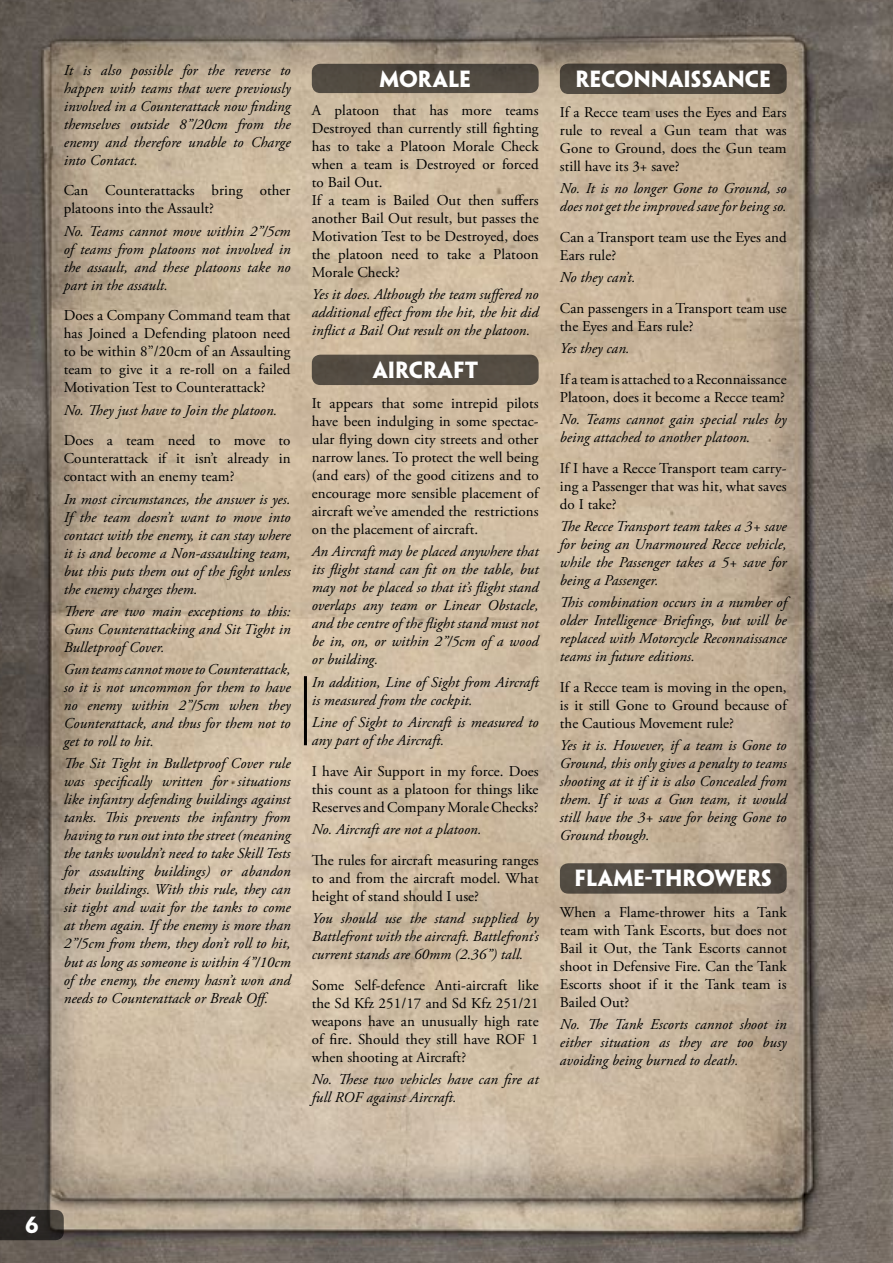
<style>
.page{position:relative;width:893px;height:1263px;background:#fff}
.page>*{position:absolute;margin:0;border:0;box-sizing:border-box;transform-origin:0 0}
.t1{font:700 21px "Penumbra Flare Std";color:#fff}
.t2{font:italic 15px/18px "Adobe Garamond Pro";letter-spacing:.005em;color:#000;text-align:justify}
.t3{font:15px/18px "Adobe Garamond Pro";letter-spacing:.005em;color:#000;text-align:justify}
</style>
<div class="page">
<img style="left:0;top:0;width:893px;height:1263px">
<svg style="left:0;top:1210px;width:64px;height:30px;background:#2f2b28"></svg>
<div style="left:312px;top:64px;width:227px;height:29px;background:#504940;border-radius:9px"></div>
<div style="left:560px;top:64px;width:227px;height:30px;background:#4c463d;border-radius:9px"></div>
<div style="left:312px;top:355px;width:227px;height:30px;background:#544c42;border-radius:9px"></div>
<div style="left:560px;top:863px;width:227px;height:31px;background:#504941;border-radius:9px"></div>
<hr style="left:304px;top:676px;width:3px;height:69px;background:#000">
<p class="t2" style="left:64px;top:61px;width:228px">It is also possible for the reverse to happen with teams that were previously involved in a Counterattack now finding themselves outside 8”/20cm from the enemy and therefore unable to Charge into Contact.</p>
<p class="t3" style="left:64px;top:182px;width:228px">Can Counterattacks bring other platoons into the Assault?</p>
<p class="t2" style="left:64px;top:222px;width:228px">No. Teams cannot move within 2”/5cm of teams from platoons not involved in the assault, and these platoons take no part in the assault.</p>
<p class="t3" style="left:64px;top:307px;width:228px">Does a Company Command team that has Joined a Defending platoon need to be within 8”/20cm of an Assaulting team to give it a re-roll on a failed Motivation Test to Counterattack?</p>
<p class="t2" style="left:64px;top:401px;width:215px">No. They just have to Join the platoon.</p>
<p class="t3" style="left:64px;top:432px;width:228px">Does a team need to move to Counterattack if it isn’t already in contact with an enemy team?</p>
<p class="t2" style="left:64px;top:490px;width:228px">In most circumstances, the answer is yes.<br>If the team doesn’t want to move into contact with the enemy, it can stay where it is and become a Non-assaulting team, but this puts them out of the fight unless the enemy charges them.</p>
<p class="t2" style="left:64px;top:603px;width:228px">There are two main exceptions to this:<br>Guns Counterattacking and Sit Tight in Bulletproof Cover.</p>
<p class="t2" style="left:64px;top:661px;width:228px">Gun teams cannot move to Counterattack, so it is not uncommon for them to have no enemy within 2”/5cm when they Counterattack, and thus for them not to get to roll to hit.</p>
<p class="t2" style="left:64px;top:755px;width:228px">The Sit Tight in Bulletproof Cover rule was specifically written for situations like infantry defending buildings against tanks. This prevents the infantry from having to run out into the street (meaning the tanks wouldn’t need to take Skill Tests for assaulting buildings) or abandon their buildings. With this rule, they can sit tight and wait for the tanks to come at them again. If the enemy is more than 2”/5cm from them, they don’t roll to hit, but as long as someone is within 4”/10cm of the enemy, the enemy hasn’t won and needs to Counterattack or Break Off.</p>
<h1 class="t1" style="left:380px;top:65px;width:93px">MORALE</h1>
<p class="t3" style="left:312px;top:102px;width:228px;text-align:left">A platoon that has more teams<br>Destroyed than currently still fighting has to take a Platoon Morale Check when a team is Destroyed or forced to Bail Out.<br>If a team is Bailed Out then suffers another Bail Out result, but passes the<br>Motivation Test to be Destroyed, does the platoon need to take a Platoon<br>Morale Check?</p>
<p class="t2" style="left:312px;top:286px;width:228px">Yes it does. Although the team suffered no additional effect from the hit, the hit did inflict a Bail Out result on the platoon.</p>
<h1 class="t1" style="left:373px;top:356px;width:107px">AIRCRAFT</h1>
<p class="t3" style="left:312px;top:395px;width:228px">It appears that some intrepid pilots have been indulging in some spectac&shy;ular flying down city streets and other narrow lanes. To protect the well being (and ears) of the good citizens and to encourage more sensible placement of aircraft we’ve amended the restrictions on the placement of aircraft.</p>
<p class="t2" style="left:312px;top:543px;width:228px">An Aircraft may be placed anywhere that its flight stand can fit on the table, but may not be placed so that it’s flight stand overlaps any team or Linear Obstacle, and the centre of the flight stand must not be in, on, or within 2”/5cm of a wood or building.</p>
<p class="t2" style="left:312px;top:673px;width:228px">In addition, Line of Sight from Aircraft is measured from the cockpit.</p>
<p class="t2" style="left:312px;top:713px;width:228px">Line of Sight to Aircraft is measured to any part of the Aircraft.</p>
<p class="t3" style="left:312px;top:762px;width:228px">I have Air Support in my force. Does this count as a platoon for things like Reserves and Company Morale Checks?</p>
<p class="t2" style="left:312px;top:820px;width:171px">No. Aircraft are not a platoon.</p>
<p class="t3" style="left:312px;top:851px;width:228px">The rules for aircraft measuring ranges to and from the aircraft model. What height of stand should I use?</p>
<p class="t2" style="left:312px;top:909px;width:228px">You should use the stand supplied by Battlefront with the aircraft. Battlefront’s current stands are 60mm (2.36”) tall.</p>
<p class="t3" style="left:312px;top:976px;width:228px">Some Self-defence Anti-aircraft like the Sd Kfz 251/17 and Sd Kfz 251/21 weapons have an unusually high rate of fire. Should they still have ROF 1 when shooting at Aircraft?</p>
<p class="t2" style="left:312px;top:1070px;width:228px">No. These two vehicles have can fire at full ROF against Aircraft.</p>
<h1 class="t1" style="left:575px;top:65px;width:197px">RECONNAISSANCE</h1>
<p class="t3" style="left:560px;top:103px;width:228px">If a Recce team uses the Eyes and Ears rule to reveal a Gun team that was Gone to Ground, does the Gun team still have its 3+ save?</p>
<p class="t2" style="left:560px;top:179px;width:228px">No. It is no longer Gone to Ground, so does not get the improved save for being so.</p>
<p class="t3" style="left:560px;top:228px;width:228px">Can a Transport team use the Eyes and<br>Ears rule?</p>
<p class="t2" style="left:560px;top:268px;width:77px">No they can’t.</p>
<p class="t3" style="left:560px;top:299px;width:228px">Can passengers in a Transport team use the Eyes and Ears rule?</p>
<p class="t2" style="left:560px;top:339px;width:71px">Yes they can.</p>
<p class="t3" style="left:560px;top:370px;width:228px">If a team is attached to a Reconnaissance<br>Platoon, does it become a Recce team?</p>
<p class="t2" style="left:560px;top:410px;width:228px">No. Teams cannot gain special rules by being attached to another platoon.</p>
<p class="t3" style="left:560px;top:459px;width:228px">If I have a Recce Transport team carry&shy;ing a Passenger that was hit, what saves do I take?</p>
<p class="t2" style="left:560px;top:517px;width:228px">The Recce Transport team takes a 3+ save for being an Unarmoured Recce vehicle, while the Passenger takes a 5+ save for being a Passenger.</p>
<p class="t2" style="left:560px;top:594px;width:228px">This combination occurs in a number of older Intelligence Briefings, but will be replaced with Motorcycle Reconnaissance teams in future editions.</p>
<p class="t3" style="left:560px;top:679px;width:228px">If a Recce team is moving in the open, is it still Gone to Ground because of the Cautious Movement rule?</p>
<p class="t2" style="left:560px;top:737px;width:228px">Yes it is. However, if a team is Gone to Ground, this only gives a penalty to teams shooting at it if it is also Concealed from them. If it was a Gun team, it would still have the 3+ save for being Gone to Ground though.</p>
<h1 class="t1" style="left:574px;top:865px;width:199px">FLAME-THROWERS</h1>
<p class="t3" style="left:560px;top:903px;width:228px">When a Flame-thrower hits a Tank team with Tank Escorts, but does not Bail it Out, the Tank Escorts cannot shoot in Defensive Fire. Can the Tank Escorts shoot if it the Tank team is Bailed Out?</p>
<p class="t2" style="left:560px;top:1015px;width:228px">No. The Tank Escorts cannot shoot in either situation as they are too busy avoiding being burned to death.</p>
<h1 class="t1" style="left:25px;top:1211px;width:15px">6</h1>
</div>
